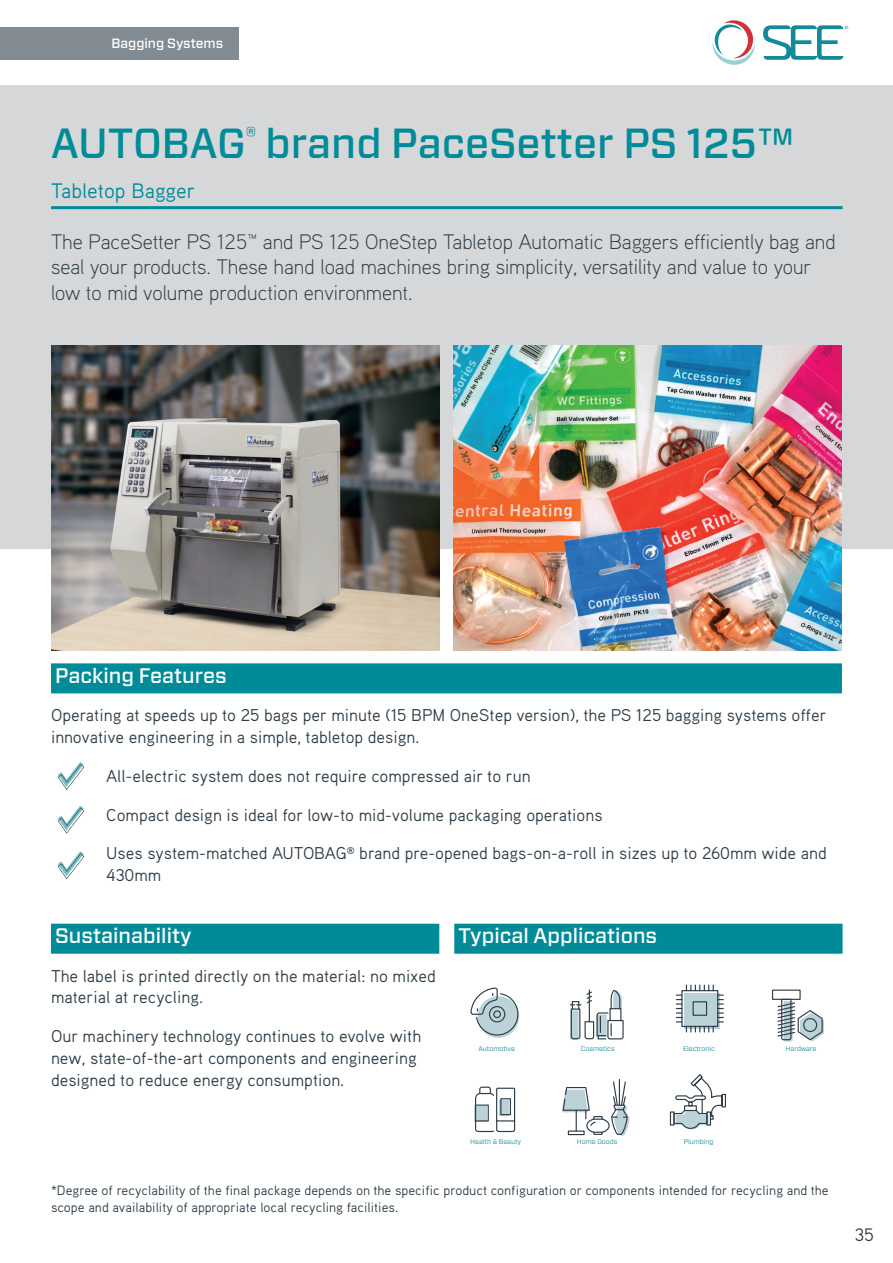
<style>
.page{position:relative;width:893px;height:1263px;background:#fff}
.page>*{position:absolute;margin:0;border:0;box-sizing:border-box;transform-origin:0 0}
.t1{font:500 42px "Forza";color:#008b98}
.t2{font:300 21px/25.5px "Aaux Pro OT";color:#2e3d48}
.t3{font:500 21px "Forza";color:#fff}
.t4{font:21px "Aaux Pro OT";color:#008b98}
.t5{font:18px "Aaux Pro OT";color:#2e3d48}
.t6{font:17.1px/21.8px "Aaux Pro OT";color:#2e3d48}
.t7{font:13.5px/16.5px "Aaux Pro OT";color:#2e3d48}
.t8{font:500 13.5px "Forza";color:#fff}
.t9{font:6.75px "Forza";color:#1a8d99}
</style>
<div class="page">
<svg style="left:712px;top:20px;width:43px;height:45px"></svg>
<svg style="left:763px;top:25px;width:85px;height:35px"></svg>
<div style="left:0;top:27px;width:238px;height:33px;background:#838b92"></div>
<div style="left:0;top:85px;width:893px;height:464px;background:#d6d7d9"></div>
<div style="left:51px;top:663px;width:791px;height:30px;background:#008b98"></div>
<svg style="left:58px;top:762px;width:26px;height:28px"></svg>
<svg style="left:58px;top:805px;width:26px;height:28px"></svg>
<svg style="left:58px;top:851px;width:26px;height:28px"></svg>
<img style="left:51px;top:345px;width:388px;height:305px">
<img style="left:453px;top:345px;width:389px;height:305px">
<svg style="left:477px;top:996px;width:42px;height:42px"></svg>
<svg style="left:470px;top:988px;width:49px;height:48px"></svg>
<div style="left:772px;top:989px;width:29px;height:11px;border:1px solid #313e48"></div>
<svg style="left:777px;top:998px;width:47px;height:43px"></svg>
<svg style="left:676px;top:985px;width:47px;height:47px"></svg>
<svg style="left:570px;top:989px;width:54px;height:51px"></svg>
<svg style="left:474px;top:1086px;width:42px;height:47px"></svg>
<div style="left:475px;top:1104px;width:14px;height:17px;border:1px solid #2f3c47"></div>
<div style="left:500px;top:1098px;width:11px;height:17px;border:1px solid #2f3c47"></div>
<div style="left:568px;top:1130px;width:17px;height:5px;border:1px solid #2f3c47"></div>
<div style="left:586px;top:1118px;width:24px;height:15px;border:1px solid #2f3c47;border-radius:7px"></div>
<svg style="left:562px;top:1087px;width:40px;height:46px"></svg>
<svg style="left:611px;top:1079px;width:18px;height:57px"></svg>
<div style="left:670px;top:1111px;width:5px;height:14px;border:1px solid #2f3c47"></div>
<svg style="left:673px;top:1074px;width:53px;height:55px"></svg>
<div style="left:454px;top:924px;width:389px;height:30px;background:#008b98"></div>
<hr style="left:51px;top:206px;width:792px;height:3px;background:#008b98">
<div style="left:51px;top:924px;width:388px;height:30px;background:#008b98"></div>
<p class="t8" style="left:112px;top:34px;width:113px">Bagging Systems</p>
<h1 class="t1" style="left:51px;top:116px;width:743px">AUTOBAG<sup>®</sup> brand PaceSetter PS 125™</h1>
<p class="t4" style="left:51px;top:177px;width:146px">Tabletop Bagger</p>
<p class="t2" style="left:51px;top:228px;width:786px">The PaceSetter PS 125™ and PS 125 OneStep Tabletop Automatic Baggers efficiently bag and seal your products. These hand load machines bring simplicity, versatility and value to your low to mid volume production environment.</p>
<p class="t3" style="left:55px;top:661px;width:173px">Packing Features</p>
<p class="t6" style="left:51px;top:704px;width:777px">Operating at speeds up to 25 bags per minute (15 BPM OneStep version), the PS 125 bagging systems offer innovative engineering in a simple, tabletop design.</p>
<p class="t6" style="left:106px;top:764px;width:426px">All-electric system does not require compressed air to run</p>
<p class="t6" style="left:106px;top:803px;width:498px">Compact design is ideal for low-to mid-volume packaging operations</p>
<p class="t6" style="left:106px;top:842px;width:722px">Uses system-matched AUTOBAG<sup>®</sup> brand pre-opened bags-on-a-roll in sizes up to 260mm wide and<br>430mm</p>
<p class="t3" style="left:55px;top:921px;width:138px">Sustainability</p>
<p class="t6" style="left:51px;top:964px;width:386px">The label is printed directly on the material: no mixed material at recycling.</p>
<p class="t6" style="left:51px;top:1025px;width:372px">Our machinery technology continues to evolve with new, state-of-the-art components and engineering designed to reduce energy consumption.</p>
<p class="t3" style="left:458px;top:921px;width:200px">Typical Applications</p>
<p class="t9" style="left:479px;top:1044px;width:38px">Automotive</p>
<p class="t9" style="left:581px;top:1044px;width:35px">Cosmetics</p>
<p class="t9" style="left:683px;top:1044px;width:33px">Electronic</p>
<p class="t9" style="left:786px;top:1044px;width:32px">Hardware</p>
<p class="t9" style="left:470px;top:1137px;width:52px">Health &amp; Beauty</p>
<p class="t9" style="left:577px;top:1137px;width:42px">Home Goods</p>
<p class="t9" style="left:684px;top:1137px;width:31px">Plumbing</p>
<p class="t7" style="left:51px;top:1182px;width:779px">*Degree of recyclability of the final package depends on the specific product configuration or components intended for recycling and the scope and availability of appropriate local recycling facilities.</p>
<p class="t5" style="left:855px;top:1223px;width:21px">35</p>
</div>
